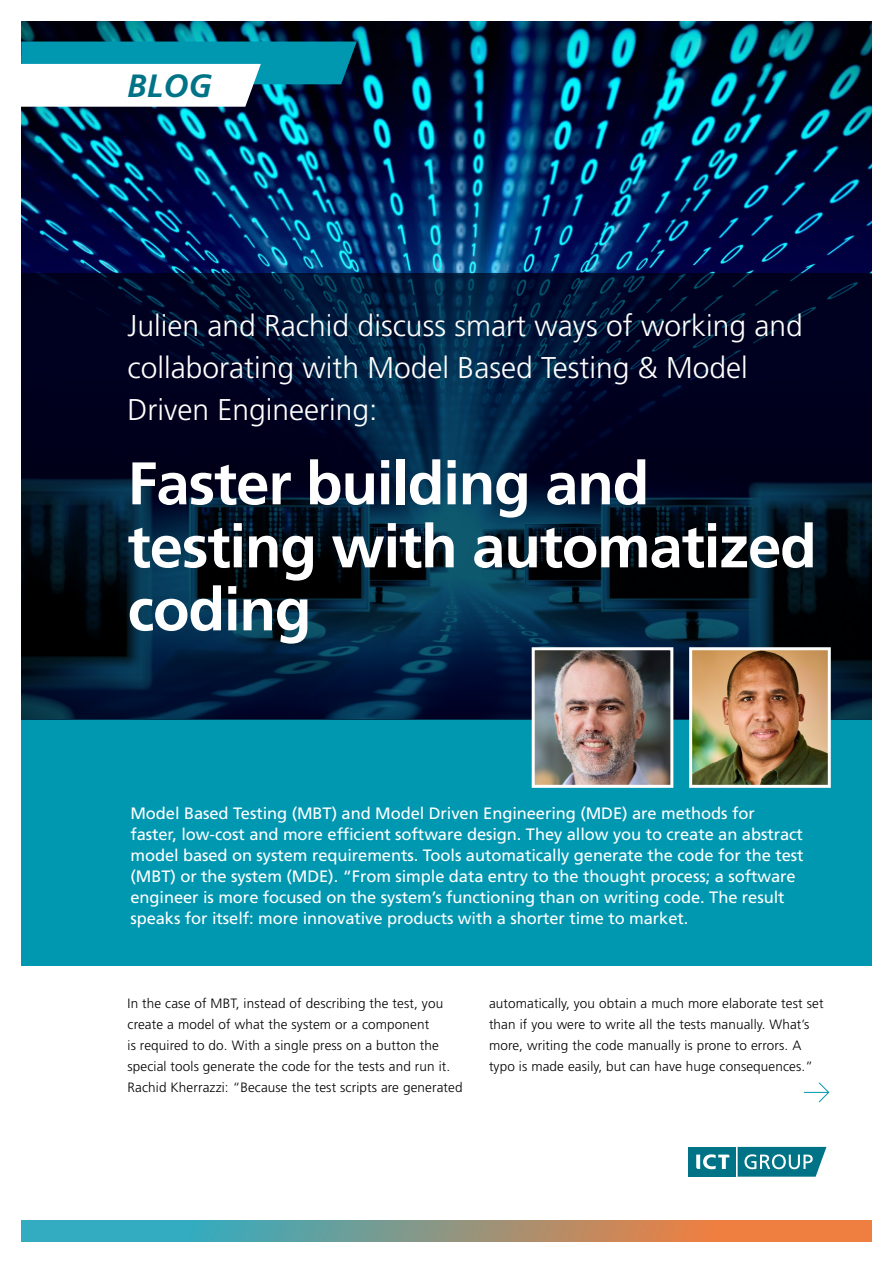
<style>
.page{position:relative;width:893px;height:1263px;background:#fff}
.page>*{position:absolute;margin:0;border:0;box-sizing:border-box;transform-origin:0 0}
.t1{font:700 60px/63px "Frutiger LT Std";letter-spacing:-.02em;color:#fff}
.t2{font:italic 700 32.25px "Frutiger LT Std";color:#007387}
.t3{font:300 30px/42px "Frutiger LT Std";color:#fff}
.t4{font:16.5px/21px "Frutiger LT Std";letter-spacing:-.005em;color:#fff}
.t5{font:300 13.5px/21px "Frutiger LT Std";letter-spacing:.01em;color:#000}
</style>
<div class="page">
<div style="left:688px;top:1147px;width:48px;height:30px;background:#007387"></div>
<svg style="left:696px;top:1154px;width:33px;height:15px"></svg>
<svg style="left:738px;top:1147px;width:88px;height:30px;background:#338f9f"></svg>
<svg style="left:21px;top:1220px;width:851px;height:22px;background:#8f9581"></svg>
<img style="left:21px;top:21px;width:851px;height:252px">
<svg style="left:803px;top:1082px;width:27px;height:21px"></svg>
<div style="left:21px;top:720px;width:851px;height:246px;background:#0097b1"></div>
<svg style="left:21px;top:273px;width:851px;height:447px;background:#01132d"></svg>
<svg style="left:21px;top:42px;width:336px;height:65px"></svg>
<img style="left:536px;top:651px;width:133px;height:133px">
<div style="left:532px;top:647px;width:141px;height:141px;border:3px solid #fff"></div>
<img style="left:693px;top:651px;width:134px;height:133px">
<div style="left:689px;top:647px;width:142px;height:141px;border:3px solid #fff"></div>
<h2 class="t2" style="left:128px;top:67px;width:86px">BLOG</h2>
<h3 class="t3" style="left:128px;top:305px;width:677px">Julien and Rachid discuss smart ways of working and collaborating with Model Based Testing &amp; Model<br>Driven Engineering:</h3>
<h1 class="t1" style="left:128px;top:452px;width:691px">Faster building and testing with automatized coding</h1>
<p class="t4" style="left:130px;top:803px;width:675px">Model Based Testing (MBT) and Model Driven Engineering (MDE) are methods for faster, low-cost and more efficient software design. They allow you to create an abstract model based on system requirements. Tools automatically generate the code for the test (MBT) or the system (MDE). “From simple data entry to the thought process; a software engineer is more focused on the system’s functioning than on writing code. The result speaks for itself: more innovative products with a shorter time to market.</p>
<p class="t5" style="left:128px;top:993px;width:337px">In the case of MBT, instead of describing the test, you create a model of what the system or a component<br>is required to do. With a single press on a button the special tools generate the code for the tests and run it.<br>Rachid Kherrazzi: “Because the test scripts are generated</p>
<p class="t5" style="left:489px;top:993px;width:336px">automatically, you obtain a much more elaborate test set than if you were to write all the tests manually. What’s more, writing the code manually is prone to errors. A typo is made easily, but can have huge consequences.”</p>
</div>
